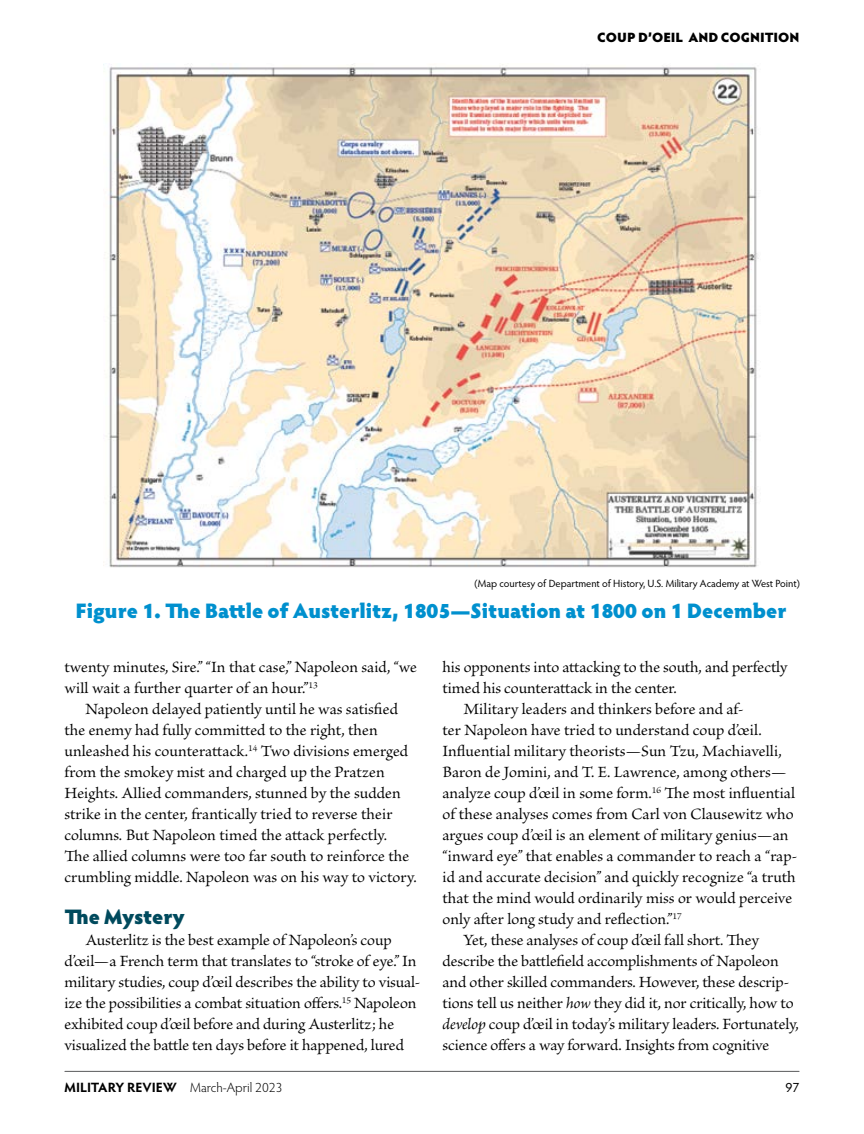
<style>
.page{position:relative;width:864px;height:1134px;background:#fff}
.page>*{position:absolute;margin:0;border:0;box-sizing:border-box;transform-origin:0 0}
.figure-table-title{font:900 21px "Hypatia Sans Pro";color:#0090ce}
.subhead__H3{font:900 21px "Hypatia Sans Pro";letter-spacing:-.015em;color:#004a5d}
.body{font:16.5px/21px "Brioso Pro";color:#000}
.body__-10{font:16.5px/21px "Brioso Pro";letter-spacing:-.01em;color:#000}
.t1{font:300 13.5px "Hypatia Sans Pro";color:#000}
.t2{font:900 13.5px "Hypatia Sans Pro";color:#000}
.t3{font:13.5px "Hypatia Sans Pro";color:#000}
.t4{font:10.5px "Hypatia Sans Pro";letter-spacing:-.005em;color:#000}
.s1{font-style:italic}
.s2{font-weight:700}
</style>
<div class="page">
<img style="left:105px;top:64px;width:654px;height:504px">
<hr style="left:65px;top:1071px;width:734px;height:1px;background:#58595b">
<p class="t2" style="left:597px;top:27px;width:204px">COUP D’OEIL AND COGNITION</p>
<p class="t4" style="left:475px;top:576px;width:327px">(Map courtesy of Department of History, U.S. Military Academy at West Point)</p>
<p class="figure-table-title" style="left:76px;top:595px;width:713px">Figure 1. The Battle of Austerlitz, 1805—Situation at 1800 on 1 December</p>
<p class="body" style="left:64px;top:657px;width:354px">twenty minutes, Sire.” “In that case,” Napoleon said, “we will wait a further quarter of an hour.”<sup>13</sup></p>
<p class="body" style="left:64px;top:699px;width:354px;text-indent:21px">Napoleon delayed patiently until he was satisfied the enemy had fully committed to the right, then unleashed his counterattack.<sup>14</sup> Two divisions emerged from the smokey mist and charged up the Pratzen Heights. Allied commanders, stunned by the sudden strike in the center, frantically tried to reverse their columns. But Napoleon timed the attack perfectly.<br>The allied columns were too far south to reinforce the crumbling middle. Napoleon was on his way to victory.</p>
<h3 class="subhead__H3" style="left:64px;top:901px;width:122px">The Mystery</h3>
<p class="body__-10" style="left:64px;top:930px;width:357px;text-indent:21px">Austerlitz is the best example of Napoleon’s coup d’œil—a French term that translates to “stroke of eye.” In military studies, coup d’œil describes the ability to visual&shy;ize the possibilities a combat situation offers.<sup>15</sup> Napoleon exhibited coup d’œil before and during Austerlitz; he visualized the battle ten days before it happened, lured</p>
<p class="body__-10" style="left:442px;top:657px;width:346px">his opponents into attacking to the south, and perfectly timed his counterattack in the center.</p>
<p class="body" style="left:442px;top:699px;width:356px;text-indent:21px">Military leaders and thinkers before and af-<br>ter Napoleon have tried to understand coup d’œil.<br>Influential military theorists—Sun Tzu, Machiavelli, Baron de Jomini, and T. E. Lawrence, among others— analyze coup d’œil in some form.<sup>16</sup> The most influential of these analyses comes from Carl von Clausewitz who argues coup d’œil is an element of military genius—an “inward eye” that enables a commander to reach a “rap&shy;id and accurate decision” and quickly recognize “a truth that the mind would ordinarily miss or would perceive only after long study and reflection.”<sup>17</sup></p>
<p class="body__-10" style="left:442px;top:930px;width:358px;text-indent:21px">Yet, these analyses of coup d’œil fall short. They describe the battlefield accomplishments of Napoleon and other skilled commanders. However, these descrip&shy;tions tell us neither <span class="s1">how</span> they did it, nor critically, how to <span class="s1">develop</span> coup d’œil in today’s military leaders. Fortunately, science offers a way forward. Insights from cognitive</p>
<p class="t1" style="left:64px;top:1079px;width:220px"><span class="s2">MILITARY REVIEW</span> March-April 2023</p>
<p class="t3" style="left:786px;top:1078px;width:15px">97</p>
</div>
